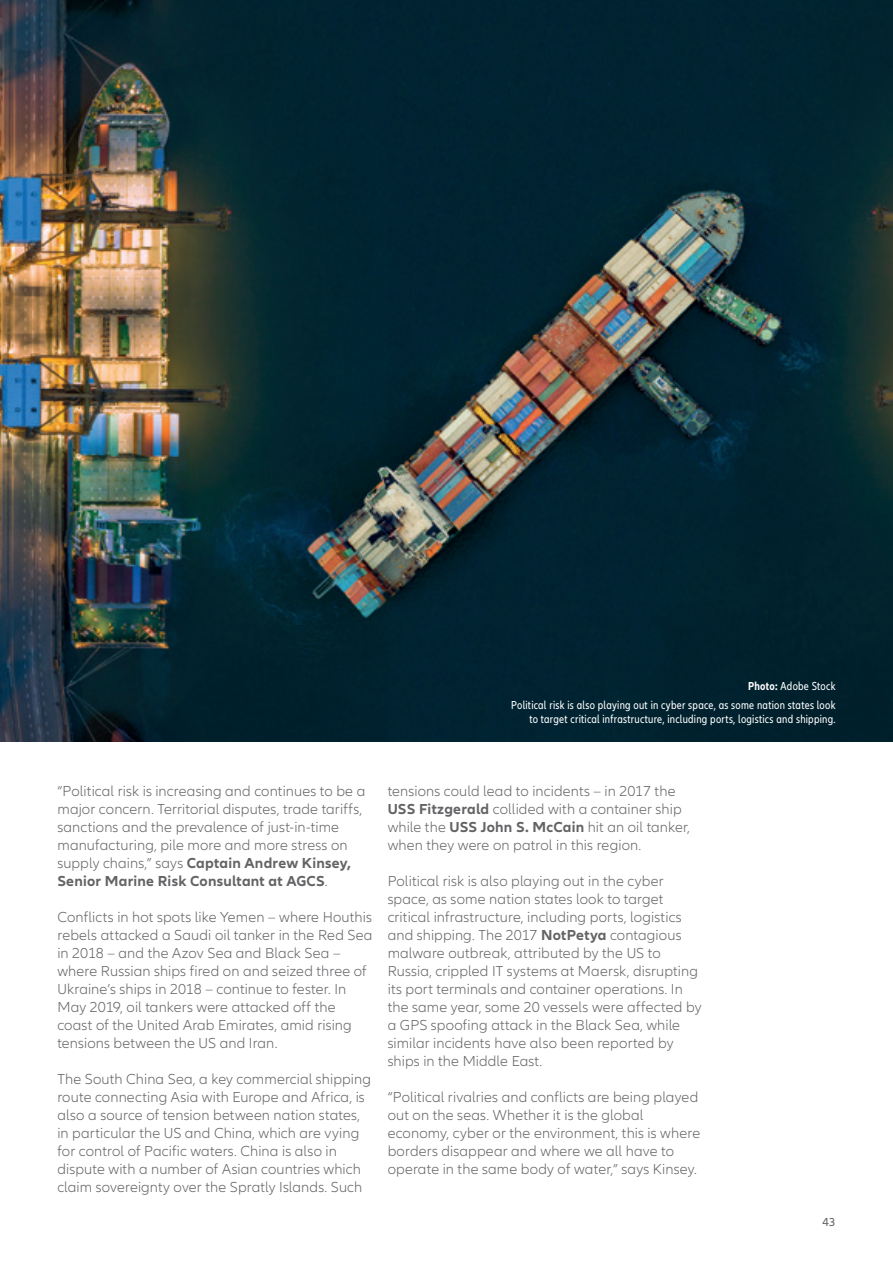
<style>
.page{position:relative;width:893px;height:1263px;background:#fff}
.page>*{position:absolute;margin:0;border:0;box-sizing:border-box;transform-origin:0 0}
.t1{font:300 15px/18px "Allianz Neo";letter-spacing:.01em;color:#636366}
.t2{font:condensed 12px/18.6px "Allianz Neo";letter-spacing:.02em;color:#fff;text-align:right}
.t3{font:12px "Allianz Neo";color:#636366}
.s1{font-weight:700}
</style>
<div class="page">
<img style="left:0;top:0;width:893px;height:741px">
<p class="t2" style="left:511px;top:677px;width:326px"><span class="s1">Photo:</span> Adobe Stock<br>Political risk is also playing out in cyber space, as some nation states look</p>
<p class="t2" style="left:529px;top:710px;width:308px">to target critical infrastructure, including ports, logistics and shipping.</p>
<p class="t1" style="left:57px;top:782px;width:309px">“Political risk is increasing and continues to be a major concern. Territorial disputes, trade tariffs, sanctions and the prevalence of just-in-time manufacturing, pile more and more stress on supply chains,” says <span class="s1">Captain Andrew Kinsey, Senior Marine Risk Consultant at AGCS</span>.</p>
<p class="t1" style="left:57px;top:908px;width:317px">Conflicts in hot spots like Yemen – where Houthis rebels attacked a Saudi oil tanker in the Red Sea in 2018 – and the Azov Sea and Black Sea – where Russian ships fired on and seized three of Ukraine’s ships in 2018 – continue to fester. In May 2019, oil tankers were attacked off the coast of the United Arab Emirates, amid rising tensions between the US and Iran.</p>
<p class="t1" style="left:57px;top:1070px;width:315px">The South China Sea, a key commercial shipping route connecting Asia with Europe and Africa, is also a source of tension between nation states, in particular the US and China, which are vying for control of Pacific waters. China is also in dispute with a number of Asian countries which claim sovereignty over the Spratly Islands. Such</p>
<p class="t1" style="left:388px;top:782px;width:304px">tensions could lead to incidents – in 2017 the <span class="s1">USS Fitzgerald</span> collided with a container ship while the <span class="s1">USS John S. McCain</span> hit an oil tanker, when they were on patrol in this region.</p>
<p class="t1" style="left:388px;top:872px;width:315px">Political risk is also playing out in the cyber space, as some nation states look to target critical infrastructure, including ports, logistics and shipping. The 2017 <span class="s1">NotPetya</span> contagious malware outbreak, attributed by the US to Russia, crippled IT systems at Maersk, disrupting its port terminals and container operations. In the same year, some 20 vessels were affected by a GPS spoofing attack in the Black Sea, while similar incidents have also been reported by ships in the Middle East.</p>
<p class="t1" style="left:388px;top:1088px;width:314px">“Political rivalries and conflicts are being played out on the seas. Whether it is the global economy, cyber or the environment, this is where borders disappear and where we all have to operate in the same body of water,” says Kinsey.</p>
<p class="t3" style="left:822px;top:1215px;width:15px">43</p>
</div>
